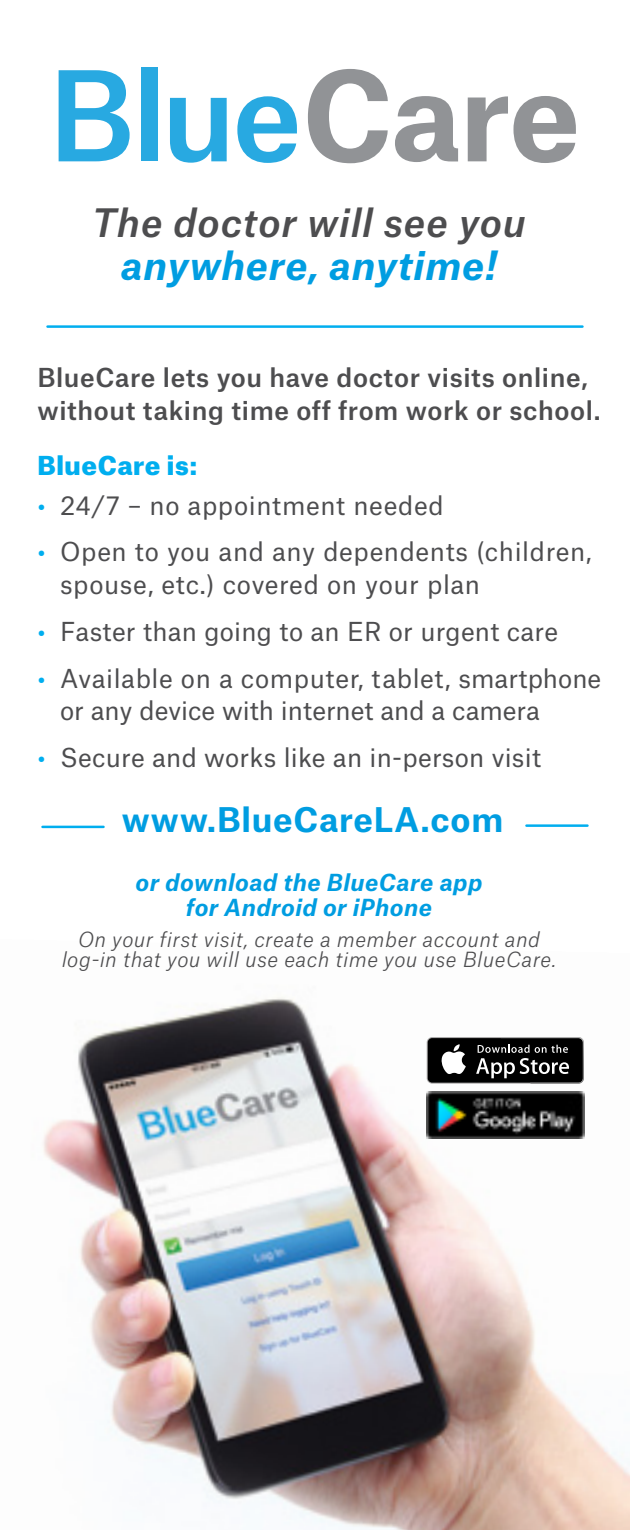
<style>
.page{position:relative;width:630px;height:1530px;background:#fff}
.page>*{position:absolute;margin:0;border:0;box-sizing:border-box;transform-origin:0 0}
.t1{font:italic 500 37.5px "Atlas Grotesk";letter-spacing:.025em;color:#4d4d4f}
.t2{font:italic 700 37.5px "Atlas Grotesk";letter-spacing:.025em;color:#009de1}
.t3{font:700 32.5px "Atlas Grotesk";letter-spacing:.025em;color:#009de1}
.t4{font:25px/32.5px "Atlas Grotesk";letter-spacing:.015em;color:#4d4d4f}
.t5{font:500 25px/32.5px "Atlas Grotesk";letter-spacing:.025em;color:#4d4d4f}
.t6{font:900 25px "Atlas Grotesk";letter-spacing:.025em;color:#00aeef}
.t7{font:italic 700 22.5px/25.5px "Atlas Grotesk";letter-spacing:.025em;color:#009de1;text-align:center}
.t8{font:italic 300 20px/20px "Atlas Grotesk";letter-spacing:.025em;color:#4d4d4f;text-align:center}
.s1{color:#00aeef}
</style>
<div class="page">
<img style="left:43px;top:997px;width:587px;height:533px">
<hr style="left:48px;top:325px;width:534px;height:3px;background:#00aeef">
<svg style="left:59px;top:70px;width:71px;height:91px"></svg>
<div style="left:141px;top:68px;width:16px;height:93px;background:#28a9e1"></div>
<svg style="left:170px;top:98px;width:57px;height:65px"></svg>
<svg style="left:237px;top:96px;width:60px;height:67px"></svg>
<svg style="left:308px;top:69px;width:80px;height:94px"></svg>
<svg style="left:395px;top:96px;width:63px;height:66px"></svg>
<svg style="left:468px;top:96px;width:108px;height:67px"></svg>
<hr style="left:42px;top:826px;width:62px;height:2px;background:#00aeef">
<hr style="left:526px;top:824px;width:62px;height:3px;background:#00aeef">
<svg style="left:427px;top:1037px;width:157px;height:47px"></svg>
<div style="left:428px;top:1038px;width:155px;height:45px;background:#000;border-radius:4px"></div>
<svg style="left:441px;top:1044px;width:25px;height:30px"></svg>
<img style="left:500px;top:1037px;width:84px;height:47px">
<svg style="left:476px;top:1045px;width:93px;height:33px"></svg>
<img style="left:426px;top:1092px;width:159px;height:46px">
<h1 class="t1" style="left:92px;top:193px;width:435px">The doctor will see you</h1>
<h1 class="t2" style="left:121px;top:235px;width:378px">anywhere, anytime!</h1>
<p class="t5" style="left:38px;top:359px;width:564px">BlueCare lets you have doctor visits online, without taking time off from work or school.</p>
<p class="t6" style="left:38px;top:445px;width:161px">BlueCare is:</p>
<p class="t4" style="left:38px;top:486px;width:408px"><span class="s1">•</span> 24/7 – no appointment needed</p>
<p class="t4" style="left:60px;top:533px;width:533px;text-indent:-22px"><span class="s1">•</span> Open to you and any dependents (children, spouse, etc.) covered on your plan</p>
<p class="t4" style="left:38px;top:612px;width:522px"><span class="s1">•</span> Faster than going to an ER or urgent care</p>
<p class="t4" style="left:60px;top:659px;width:543px;text-indent:-22px"><span class="s1">•</span> Available on a computer, tablet, smartphone or any device with internet and a camera</p>
<p class="t4" style="left:38px;top:739px;width:505px"><span class="s1">•</span> Secure and works like an in-person visit</p>
<h2 class="t3" style="left:122px;top:793px;width:383px">www.BlueCareLA.com</h2>
<p class="t7" style="left:136px;top:867px;width:348px">or download the BlueCare app for Android or iPhone</p>
<p class="t8" style="left:62px;top:927px;width:496px">On your first visit, create a member account and log-in that you will use each time you use BlueCare.</p>
</div>
